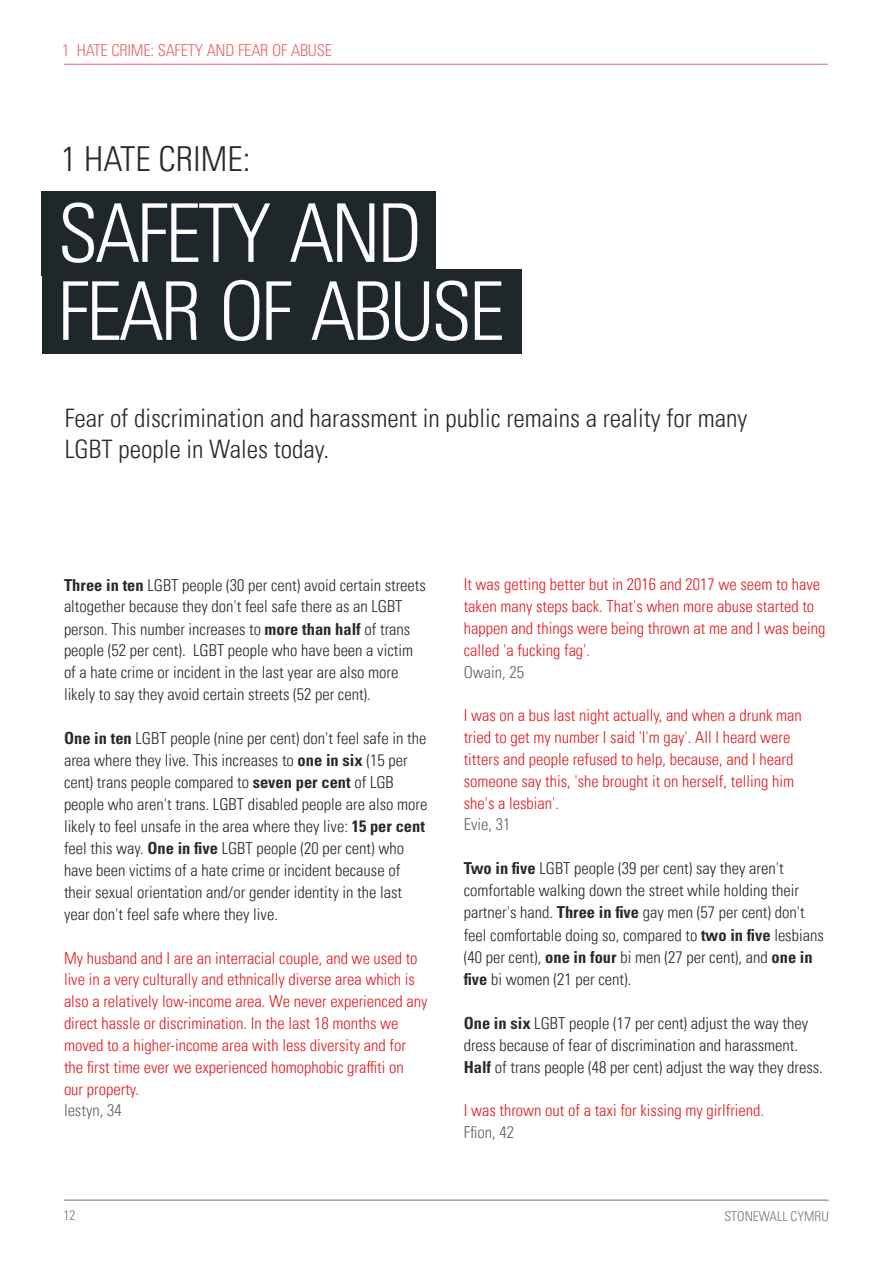
<style>
.page{position:relative;width:893px;height:1263px;background:#fff}
.page>*{position:absolute;margin:0;border:0;box-sizing:border-box;transform-origin:0 0}
.t1{font:300 condensed 81px/78px "Univers LT Pro";letter-spacing:-.04em;color:#fefefe}
.t2{font:300 condensed 34.5px "Univers LT Pro";color:#2b2a29}
.t3{font:300 condensed 25.5px/30.8px "Univers LT Pro";color:#2b2a29}
.t4{font:300 condensed 16.5px/22px "Univers LT Pro";color:#2b2a29}
.t5{font:300 condensed 16.5px/21.9px "Univers LT Pro";color:#e31e24}
.t6{font:300 condensed 16.5px "Univers LT Pro";color:#636363}
.t7{font:300 condensed 16.5px "Univers LT Pro";letter-spacing:-.02em;color:#ec676b}
.t8{font:300 condensed 13.5px "Univers LT Pro";color:#747a7d}
.s1{font-weight:700}
</style>
<div class="page">
<div style="left:42px;top:269px;width:479px;height:84px;background:#1e272a"></div>
<hr style="left:64px;top:1199px;width:765px;height:1px;background:#747a7d">
<div style="left:42px;top:191px;width:394px;height:84px;background:#1e272a"></div>
<hr style="left:64px;top:64px;width:764px;height:1px;background:#ec676b">
<p class="t7" style="left:62px;top:44px;width:271px">1 HATE CRIME: SAFETY AND FEAR OF ABUSE</p>
<h2 class="t2" style="left:61px;top:146px;width:191px">1 HATE CRIME:</h2>
<h1 class="t1" style="left:58px;top:205px;width:448px">SAFETY AND<br>FEAR OF ABUSE</h1>
<h3 class="t3" style="left:65px;top:406px;width:684px">Fear of discrimination and harassment in public remains a reality for many<br>LGBT people in Wales today.</h3>
<p class="t4" style="left:64px;top:576px;width:363px"><span class="s1">Three in ten</span> LGBT people (30 per cent) avoid certain streets altogether because they don't feel safe there as an LGBT person. This number increases to <span class="s1">more than half</span> of trans people (52 per cent). LGBT people who have been a victim of a hate crime or incident in the last year are also more likely to say they avoid certain streets (52 per cent).</p>
<p class="t4" style="left:64px;top:729px;width:365px"><span class="s1">One in ten</span> LGBT people (nine per cent) don't feel safe in the area where they live. This increases to <span class="s1">one in six</span> (15 per cent) trans people compared to <span class="s1">seven per cent</span> of LGB people who aren't trans. LGBT disabled people are also more likely to feel unsafe in the area where they live: <span class="s1">15 per cent </span>feel this way. <span class="s1">One in five</span> LGBT people (20 per cent) who have been victims of a hate crime or incident because of their sexual orientation and/or gender identity in the last year don't feel safe where they live.</p>
<p class="t5" style="left:64px;top:949px;width:365px">My husband and I are an interracial couple, and we used to live in a very culturally and ethnically diverse area which is also a relatively low-income area. We never experienced any direct hassle or discrimination. In the last 18 months we moved to a higher-income area with less diversity and for the first time ever we experienced homophobic graffiti on<br>our property.</p>
<p class="t6" style="left:64px;top:1104px;width:59px">Iestyn, 34</p>
<p class="t8" style="left:63px;top:1211px;width:13px">12</p>
<p class="t5" style="left:464px;top:576px;width:363px">It was getting better but in 2016 and 2017 we seem to have taken many steps back. That's when more abuse started to happen and things were being thrown at me and I was being called 'a fucking fag'.</p>
<p class="t6" style="left:464px;top:666px;width:62px">Owain, 25</p>
<p class="t5" style="left:464px;top:707px;width:340px">I was on a bus last night actually, and when a drunk man tried to get my number I said 'I'm gay'. All I heard were titters and people refused to help, because, and I heard someone say this, 'she brought it on herself, telling him she's a lesbian'.</p>
<p class="t6" style="left:464px;top:818px;width:48px">Evie, 31</p>
<p class="t4" style="left:464px;top:860px;width:362px"><span class="s1">Two in five</span> LGBT people (39 per cent) say they aren't comfortable walking down the street while holding their partner's hand. <span class="s1">Three in five</span> gay men (57 per cent) don't feel comfortable doing so, compared to <span class="s1">two in five</span> lesbians (40 per cent), <span class="s1">one in four</span> bi men (27 per cent), and <span class="s1">one in five</span> bi women (21 per cent).</p>
<p class="t4" style="left:464px;top:1014px;width:361px"><span class="s1">One in six</span> LGBT people (17 per cent) adjust the way they dress because of fear of discrimination and harassment.<br><span class="s1">Half</span> of trans people (48 per cent) adjust the way they dress.</p>
<p class="t5" style="left:464px;top:1102px;width:302px">I was thrown out of a taxi for kissing my girlfriend.</p>
<p class="t6" style="left:464px;top:1126px;width:52px">Ffion, 42</p>
<p class="t8" style="left:724px;top:1211px;width:106px">STONEWALL CYMRU</p>
</div>
